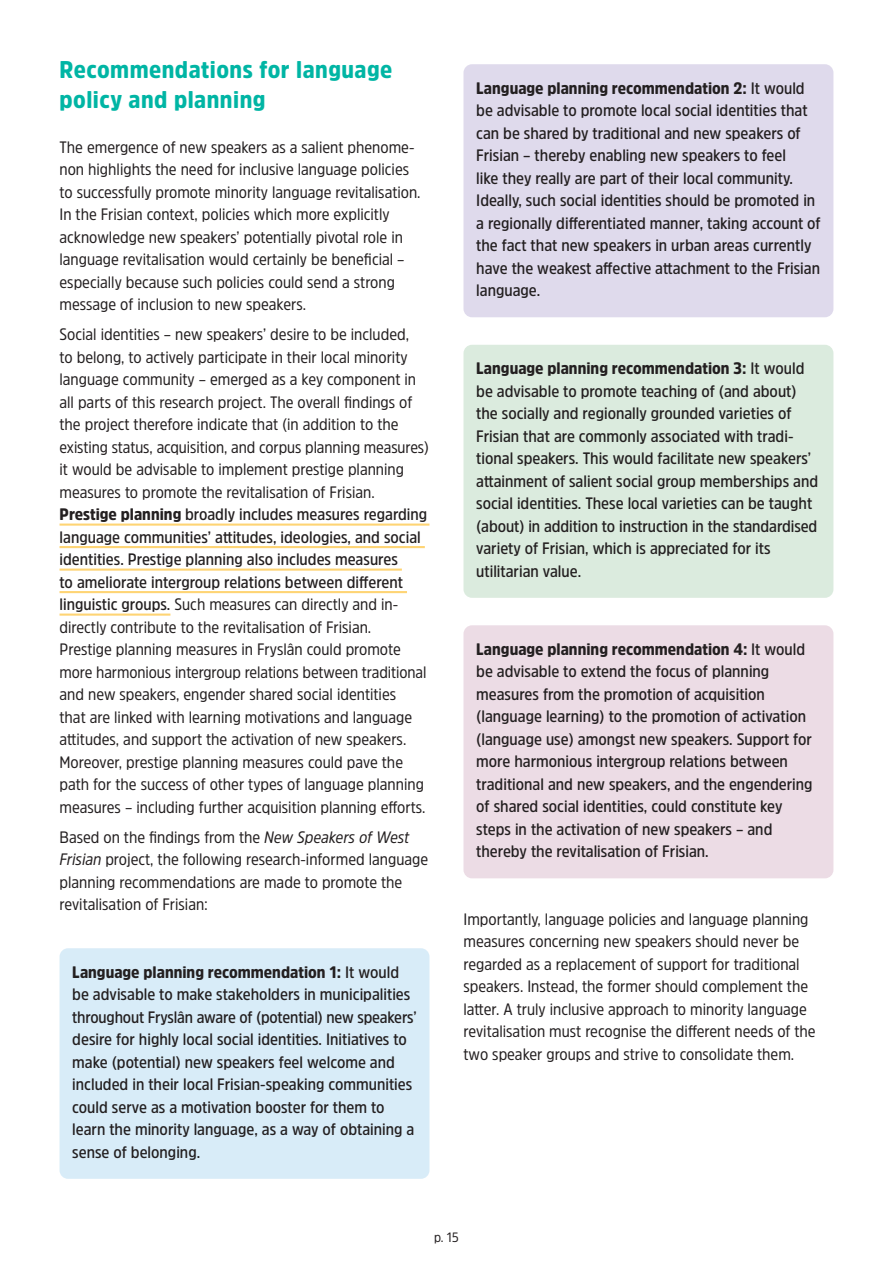
<style>
.page{position:relative;width:893px;height:1263px;background:#fff}
.page>*{position:absolute;margin:0;border:0;box-sizing:border-box;transform-origin:0 0}
.t1{font:900 24px/30px "Amsi Pro Narw";letter-spacing:.02em;color:#00b5a4}
.t2{font:16.5px/22.5px "Amsi Pro Narw";color:#231f20}
.Recommendation_posi{font:600 16.5px/22.5px "Amsi Pro Narw";color:#231f20}
.t3{font:13.5px "Amsi Pro Narw";color:#231f20}
.s1{font-weight:900}
.s2{font-weight:600}
.s3{font-style:italic}
</style>
<div class="page">
<hr style="left:60px;top:523px;width:369px;height:3px;background:#fed474">
<hr style="left:60px;top:546px;width:365px;height:2px;background:#fed474">
<hr style="left:60px;top:568px;width:342px;height:3px;background:#fed474">
<hr style="left:60px;top:591px;width:347px;height:2px;background:#fed474">
<hr style="left:60px;top:613px;width:110px;height:3px;background:#fed474">
<div style="left:60px;top:948px;width:369px;height:231px;background:#d8ecf8;border-radius:9px"></div>
<div style="left:463px;top:64px;width:370px;height:253px;background:#dfdaec;border-radius:9px"></div>
<div style="left:463px;top:345px;width:370px;height:253px;background:#dbebde;border-radius:9px"></div>
<div style="left:463px;top:625px;width:370px;height:253px;background:#ecdce5;border-radius:9px"></div>
<p class="t1" style="left:60px;top:53px;width:334px">Recommendations for language policy and planning</p>
<p class="t2" style="left:60px;top:135px;width:363px">The emergence of new speakers as a salient phenome&shy;non highlights the need for inclusive language policies to successfully promote minority language revitalisation.<br>In the Frisian context, policies which more explicitly acknowledge new speakers’ potentially pivotal role in language revitalisation would certainly be beneficial – especially because such policies could send a strong message of inclusion to new speakers.</p>
<p class="t2" style="left:60px;top:323px;width:371px">Social identities – new speakers’ desire to be included,<br>to belong, to actively participate in their local minority language community – emerged as a key component in all parts of this research project. The overall findings of the project therefore indicate that (in addition to the existing status, acquisition, and corpus planning measures) it would be advisable to implement prestige planning measures to promote the revitalisation of Frisian.<br><span class="s1">Prestige planning</span> <span class="s2">broadly includes measures regarding language communities’ attitudes, ideologies, and social identities. Prestige planning also includes measures<br>to ameliorate intergroup relations between different linguistic groups.</span> Such measures can directly and in&shy;directly contribute to the revitalisation of Frisian.<br>Prestige planning measures in Fryslân could promote more harmonious intergroup relations between traditional and new speakers, engender shared social identities<br>that are linked with learning motivations and language attitudes, and support the activation of new speakers.<br>Moreover, prestige planning measures could pave the path for the success of other types of language planning measures – including further acquisition planning efforts.</p>
<p class="t2" style="left:60px;top:825px;width:370px">Based on the findings from the <span class="s3">New Speakers of West Frisian</span> project, the following research-informed language planning recommendations are made to promote the revitalisation of Frisian:</p>
<p class="Recommendation_posi" style="left:72px;top:960px;width:346px"><span class="s1">Language planning recommendation 1:</span> It would be advisable to make stakeholders in municipalities throughout Fryslân aware of (potential) new speakers’ desire for highly local social identities. Initiatives to make (potential) new speakers feel welcome and included in their local Frisian-speaking communities could serve as a motivation booster for them to learn the minority language, as a way of obtaining a sense of belonging.</p>
<p class="Recommendation_posi" style="left:476px;top:76px;width:346px"><span class="s1">Language planning recommendation 2:</span> It would be advisable to promote local social identities that can be shared by traditional and new speakers of Frisian – thereby enabling new speakers to feel<br>like they really are part of their local community.<br>Ideally, such social identities should be promoted in a regionally differentiated manner, taking account of the fact that new speakers in urban areas currently have the weakest affective attachment to the Frisian language.</p>
<p class="Recommendation_posi" style="left:476px;top:357px;width:343px"><span class="s1">Language planning recommendation 3:</span> It would be advisable to promote teaching of (and about) the socially and regionally grounded varieties of Frisian that are commonly associated with tradi&shy;tional speakers. This would facilitate new speakers’ attainment of salient social group memberships and social identities. These local varieties can be taught (about) in addition to instruction in the standardised variety of Frisian, which is appreciated for its utilitarian value.</p>
<p class="Recommendation_posi" style="left:476px;top:637px;width:338px"><span class="s1">Language planning recommendation 4:</span> It would be advisable to extend the focus of planning measures from the promotion of acquisition (language learning) to the promotion of activation (language use) amongst new speakers. Support for more harmonious intergroup relations between traditional and new speakers, and the engendering of shared social identities, could constitute key steps in the activation of new speakers – and thereby the revitalisation of Frisian.</p>
<p class="t2" style="left:463px;top:907px;width:354px">Importantly, language policies and language planning measures concerning new speakers should never be regarded as a replacement of support for traditional speakers. Instead, the former should complement the latter. A truly inclusive approach to minority language revitalisation must recognise the different needs of the two speaker groups and strive to consolidate them.</p>
<p class="t3" style="left:434px;top:1228px;width:26px">p. 15</p>
</div>
